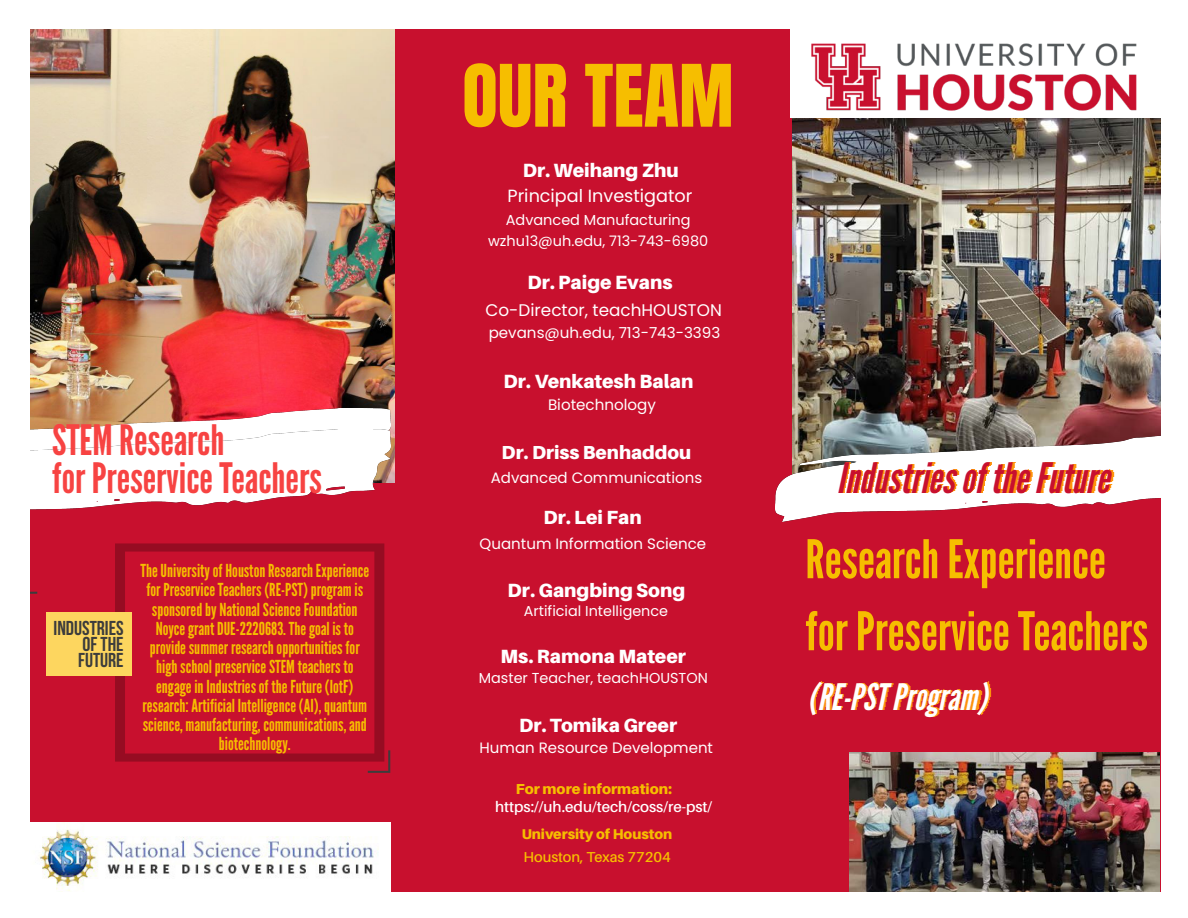
<style>
.page{position:relative;width:1188px;height:918px;background:#fff}
.page>*{position:absolute;margin:0;border:0;box-sizing:border-box;transform-origin:0 0}
.t1{font:73.2px "Anton";color:#f6be00}
.t2{font:53.1px/72px "League Gothic";color:#f6be00}
.t3{font:41.85px/37.7px "League Gothic";color:#f74342}
.t4{font:italic 41.85px "League Gothic";color:#c8102e}
.t5{font:italic 36.45px "League Gothic";color:#fff}
.t6{font:20.1px/16.4px "Bebas Neue";color:#3c3c3c;text-align:justify}
.t7{font:900 19.2px "Aileron";color:#fff}
.t8{font:900 19.05px "Aileron";color:#fff}
.t9{font:900 18.9px "Aileron";color:#fff}
.t10{font:17.85px/19.2px "League Gothic";color:#f6be00;text-align:center}
.t11{font:17.7px "Poppins";color:#fff}
.t12{font:16.8px "Poppins";color:#fff}
.t13{font:15.15px "Poppins";color:#fff}
.t14{font:15px "Poppins";color:#fff}
.t15{font:600 15px "Aileron";color:#fff}
.t16{font:14.55px/21.3px "Poppins";color:#fff;text-align:center}
.t17{font:900 14.55px "Aileron";color:#f6be00}
.t18{font:14.4px "Poppins";color:#fff}
.t19{font:600 14.4px "Aileron";color:#f6be00}
.t20{font:900 14.1px "Aileron";color:#f6be00}
</style>
<div class="page">
<div style="left:792px;top:483px;width:396px;height:435px;background:#c8102e"></div>
<div style="left:394px;top:0;width:398px;height:918px;background:#c8102e"></div>
<div style="left:0;top:483px;width:394px;height:435px;background:#c8102e"></div>
<img style="left:30px;top:29px;width:364px;height:454px">
<img style="left:792px;top:118px;width:369px;height:315px">
<img style="left:775px;top:433px;width:386px;height:88px">
<img style="left:830px;top:444px;width:311px;height:67px">
<svg style="left:115px;top:543px;width:269px;height:218px"></svg>
<div style="left:46px;top:612px;width:85px;height:64px;background:#fdd65f"></div>
<svg style="left:29px;top:592px;width:8px;height:22px"></svg>
<svg style="left:368px;top:750px;width:22px;height:23px"></svg>
<img style="left:812px;top:681px;width:180px;height:36px">
<img style="left:29px;top:822px;width:361px;height:70px">
<div style="left:0;top:0;width:1188px;height:29px;background:#fff"></div>
<img style="left:30px;top:408px;width:360px;height:21px">
<img style="left:29px;top:429px;width:361px;height:91px">
<div style="left:1161px;top:13px;width:27px;height:884px;background:#fff"></div>
<div style="left:0;top:17px;width:29px;height:883px;background:#fff"></div>
<img style="left:850px;top:752px;width:309px;height:140px">
<div style="left:0;top:892px;width:1188px;height:26px;background:#fff"></div>
<div style="left:791px;top:28px;width:370px;height:90px;background:#fff"></div>
<img style="left:811px;top:43px;width:326px;height:67px">
<h3 class="t3" style="left:52px;top:422px;width:271px">STEM Research<br>for Preservice Teachers</h3>
<p class="t6" style="left:78px;top:619px;width:47px;text-indent:-25px">INDUSTRIES OF THE FUTURE</p>
<p class="t10" style="left:140px;top:561px;width:230px">The University of Houston Research Experience for Preservice Teachers (RE-PST) program is sponsored by National Science Foundation Noyce grant DUE-2220683. The goal is to provide summer research opportunities for high school preservice STEM teachers to engage in Industries of the Future (IotF) research: Artificial Intelligence (AI), quantum science, manufacturing, communications, and biotechnology.</p>
<h1 class="t1" style="left:462px;top:59px;width:273px">OUR TEAM</h1>
<p class="t7" style="left:523px;top:159px;width:157px">Dr. Weihang Zhu</p>
<p class="t11" style="left:508px;top:186px;width:186px">Principal Investigator</p>
<p class="t16" style="left:488px;top:209px;width:222px">Advanced Manufacturing wzhu13@uh.edu, 713-743-6980</p>
<p class="t7" style="left:527px;top:271px;width:147px">Dr. Paige Evans</p>
<p class="t12" style="left:486px;top:301px;width:238px">Co-Director, teachHOUSTON</p>
<p class="t13" style="left:489px;top:323px;width:233px">pevans@uh.edu, 713-743-3393</p>
<p class="t7" style="left:504px;top:370px;width:191px">Dr. Venkatesh Balan</p>
<p class="t13" style="left:548px;top:396px;width:109px">Biotechnology</p>
<p class="t9" style="left:502px;top:441px;width:191px">Dr. Driss Benhaddou</p>
<p class="t14" style="left:491px;top:469px;width:213px">Advanced Communications</p>
<p class="t8" style="left:544px;top:506px;width:100px">Dr. Lei Fan</p>
<p class="t14" style="left:480px;top:535px;width:228px">Quantum Information Science</p>
<p class="t7" style="left:508px;top:579px;width:179px">Dr. Gangbing Song</p>
<p class="t18" style="left:524px;top:603px;width:146px">Artificial Intelligence</p>
<p class="t7" style="left:501px;top:645px;width:187px">Ms. Ramona Mateer</p>
<p class="t18" style="left:479px;top:669px;width:231px">Master Teacher, teachHOUSTON</p>
<p class="t7" style="left:519px;top:714px;width:159px">Dr. Tomika Greer</p>
<p class="t14" style="left:480px;top:738px;width:235px">Human Resource Development</p>
<p class="t17" style="left:516px;top:780px;width:158px">For more information:</p>
<p class="t15" style="left:495px;top:798px;width:219px">https://uh.edu/tech/coss/re-pst/</p>
<p class="t20" style="left:522px;top:826px;width:152px">University of Houston</p>
<p class="t19" style="left:523px;top:849px;width:149px">Houston, Texas 77204</p>
<h3 class="t4" style="left:837px;top:453px;width:274px">Industries of the Future</h3>
<h2 class="t2" style="left:805px;top:523px;width:344px">Research Experience for Preservice Teachers</h2>
<h3 class="t5" style="left:807px;top:675px;width:181px">(RE-PST Program)</h3>
</div>
